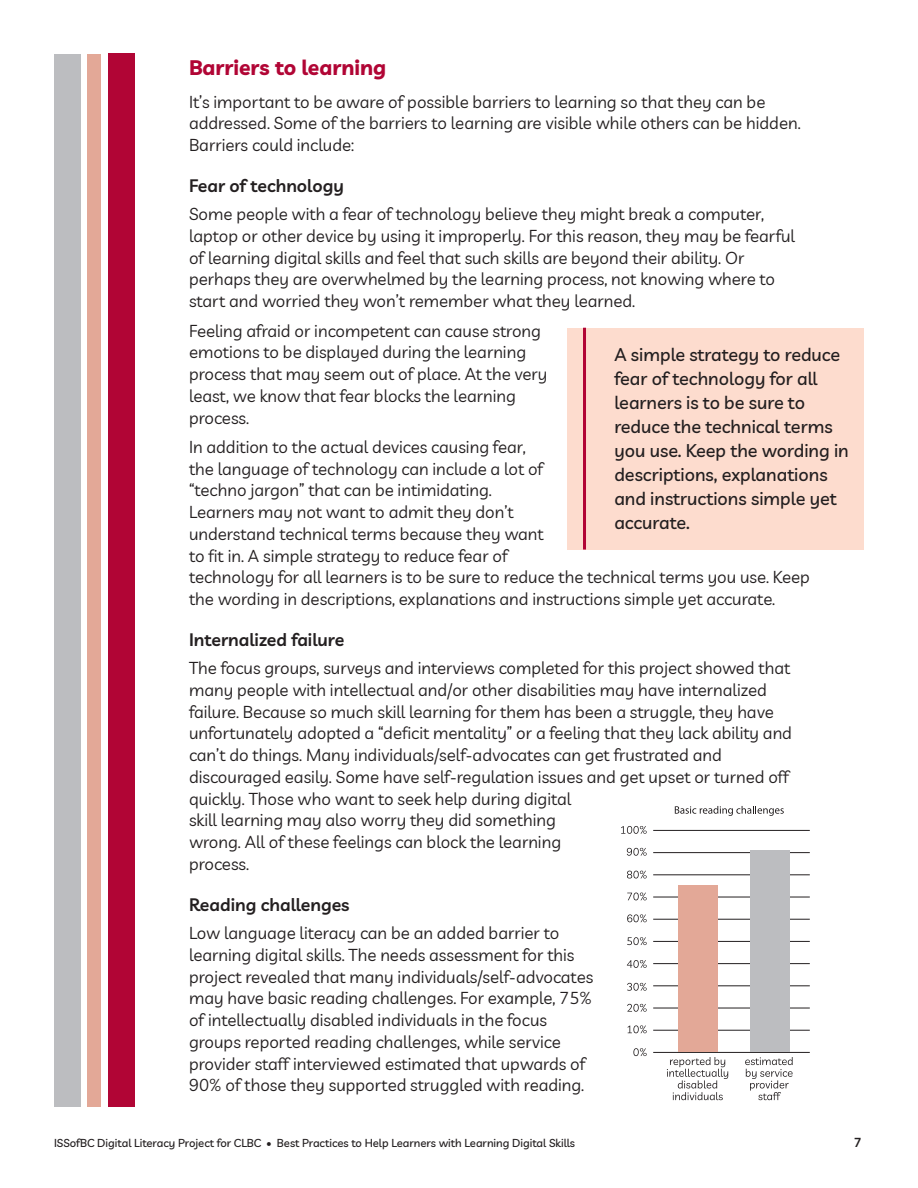
<style>
.page{position:relative;width:918px;height:1188px;background:#fff}
.page>*{position:absolute;margin:0;border:0;box-sizing:border-box;transform-origin:0 0}
.t1{font:700 21px "Livvic";color:#b10535}
.t2{font:500 18px/24px "Livvic";color:#231f20}
.t3{font:600 17.7px "Livvic";color:#231f20}
.t4{font:16.8px/21.8px "Livvic";color:#231f20}
.t5{font:600 12.75px "Livvic";color:#231f20}
.t6{font:500 11.25px "Livvic";color:#231f20}
</style>
<div class="page">
<div style="left:108px;top:54px;width:27px;height:1053px;background:#b10535"></div>
<div style="left:88px;top:54px;width:13px;height:1053px;background:#e3a897"></div>
<div style="left:54px;top:54px;width:27px;height:1053px;background:#bcbdc0"></div>
<div style="left:567px;top:328px;width:297px;height:222px;background:#fddcce"></div>
<hr style="left:583px;top:328px;width:3px;height:222px;background:#b10535">
<hr style="left:653px;top:1052px;width:157px;height:1px;background:#231f20">
<hr style="left:653px;top:1030px;width:157px;height:1px;background:#231f20">
<hr style="left:653px;top:1008px;width:157px;height:1px;background:#231f20">
<hr style="left:653px;top:986px;width:157px;height:1px;background:#231f20">
<hr style="left:653px;top:963px;width:157px;height:1px;background:#231f20">
<hr style="left:653px;top:941px;width:157px;height:1px;background:#231f20">
<hr style="left:653px;top:919px;width:157px;height:1px;background:#231f20">
<hr style="left:653px;top:897px;width:157px;height:1px;background:#231f20">
<hr style="left:653px;top:875px;width:157px;height:1px;background:#231f20">
<hr style="left:653px;top:852px;width:157px;height:1px;background:#231f20">
<hr style="left:653px;top:830px;width:157px;height:1px;background:#231f20">
<svg style="left:633px;top:1048px;width:14px;height:8px"></svg>
<svg style="left:627px;top:1025px;width:20px;height:8px"></svg>
<svg style="left:627px;top:1004px;width:20px;height:8px"></svg>
<svg style="left:627px;top:983px;width:20px;height:8px"></svg>
<svg style="left:627px;top:960px;width:20px;height:8px"></svg>
<svg style="left:627px;top:937px;width:20px;height:8px"></svg>
<svg style="left:627px;top:914px;width:20px;height:8px"></svg>
<svg style="left:627px;top:893px;width:20px;height:7px"></svg>
<svg style="left:627px;top:871px;width:20px;height:8px"></svg>
<svg style="left:627px;top:848px;width:20px;height:8px"></svg>
<svg style="left:621px;top:826px;width:26px;height:8px"></svg>
<div style="left:678px;top:886px;width:39px;height:166px;background:#e3a897"></div>
<div style="left:750px;top:851px;width:39px;height:201px;background:#bcbdc0"></div>
<svg style="left:675px;top:806px;width:109px;height:10px"></svg>
<svg style="left:745px;top:1057px;width:48px;height:43px"></svg>
<svg style="left:667px;top:1057px;width:61px;height:43px"></svg>
<p class="t1" style="left:189px;top:54px;width:199px">Barriers to learning</p>
<p class="t4" style="left:189px;top:90px;width:613px">It’s important to be aware of possible barriers to learning so that they can be addressed. Some of the barriers to learning are visible while others can be hidden.<br>Barriers could include:</p>
<p class="t3" style="left:189px;top:174px;width:156px">Fear of technology</p>
<p class="t4" style="left:189px;top:203px;width:608px">Some people with a fear of technology believe they might break a computer, laptop or other device by using it improperly. For this reason, they may be fearful of learning digital skills and feel that such skills are beyond their ability. Or perhaps they are overwhelmed by the learning process, not knowing where to start and worried they won’t remember what they learned.</p>
<p class="t4" style="left:189px;top:319px;width:360px">Feeling afraid or incompetent can cause strong emotions to be displayed during the learning process that may seem out of place. At the very least, we know that fear blocks the learning process.</p>
<p class="t4" style="left:189px;top:436px;width:622px">In addition to the actual devices causing fear,<br>the language of technology can include a lot of<br>“techno jargon” that can be intimidating.<br>Learners may not want to admit they don’t<br>understand technical terms because they want<br>to fit in. A simple strategy to reduce fear of<br>technology for all learners is to be sure to reduce the technical terms you use. Keep the wording in descriptions, explanations and instructions simple yet accurate.</p>
<p class="t3" style="left:189px;top:628px;width:157px">Internalized failure</p>
<p class="t4" style="left:189px;top:657px;width:605px">The focus groups, surveys and interviews completed for this project showed that many people with intellectual and/or other disabilities may have internalized failure. Because so much skill learning for them has been a struggle, they have unfortunately adopted a “deficit mentality” or a feeling that they lack ability and can’t do things. Many individuals/self-advocates can get frustrated and discouraged easily. Some have self-regulation issues and get upset or turned off quickly. Those who want to seek help during digital<br>skill learning may also worry they did something<br>wrong. All of these feelings can block the learning<br>process.</p>
<p class="t3" style="left:189px;top:893px;width:162px">Reading challenges</p>
<p class="t4" style="left:189px;top:922px;width:406px">Low language literacy can be an added barrier to learning digital skills. The needs assessment for this project revealed that many individuals/self-advocates may have basic reading challenges. For example, 75% of intellectually disabled individuals in the focus groups reported reading challenges, while service provider staff interviewed estimated that upwards of 90% of those they supported struggled with reading.</p>
<p class="t2" style="left:614px;top:342px;width:236px">A simple strategy to reduce fear of technology for all learners is to be sure to reduce the technical terms you use. Keep the wording in descriptions, explanations and instructions simple yet accurate.</p>
<p class="t6" style="left:54px;top:1136px;width:523px">ISSofBC Digital Literacy Project for CLBC • Best Practices to Help Learners with Learning Digital Skills</p>
<p class="t5" style="left:854px;top:1134px;width:8px">1</p>
</div>
